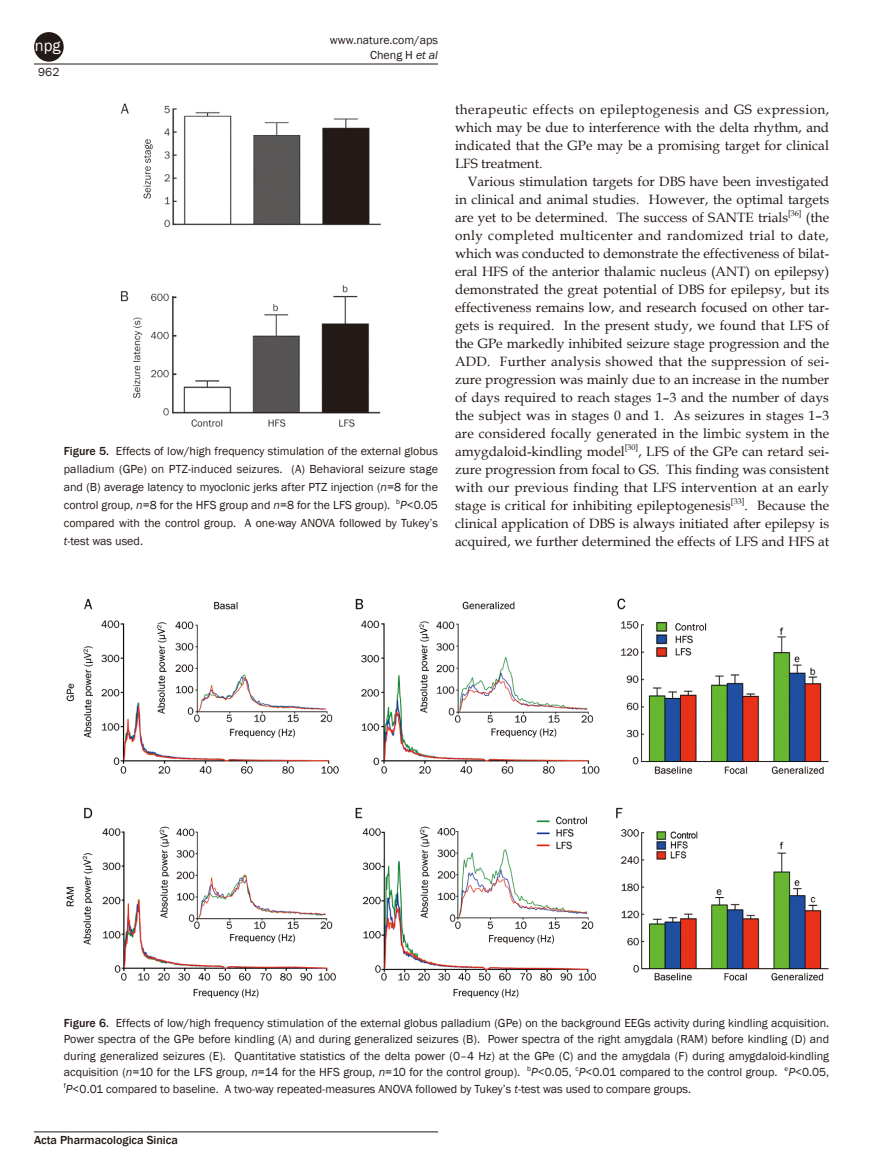
<style>
.page{position:relative;width:893px;height:1170px;background:#fff}
.page>*{position:absolute;margin:0;border:0;box-sizing:border-box;transform-origin:0 0}
.t1{font:16.5px "Franklin Gothic Book 2";color:#fff}
.英文正文{font:13.5px/18px "Book Antiqua";color:#231916;text-align:justify}
.无段头空英文正文{font:13.5px/18px "Book Antiqua";letter-spacing:.005em;color:#231916;text-align:justify}
.图表注{font:12px/18px "Franklin Gothic Book 2";color:#231916;text-align:justify}
.t2{font:500 12px "Franklin Gothic";color:#231916}
.s1{font-family:"Franklin Gothic Book Italic 2"}
.s2{font-family:"Franklin Gothic";font-weight:500}
.s3{font-family:"Book Antiqua 2"}
</style>
<div class="page">
<hr style="left:34px;top:64px;width:404px;height:1px;background:#231916">
<hr style="left:34px;top:1131px;width:404px;height:1px;background:#231916">
<div style="left:34px;top:32px;width:30px;height:30px;background:#231916;border-radius:50%"></div>
<img style="left:120px;top:103px;width:261px;height:324px">
<img style="left:66px;top:598px;width:763px;height:400px">
<p class="t1" style="left:35px;top:35px;width:27px">npg</p>
<p class="图表注" style="left:38px;top:63px;width:23px">962</p>
<p class="图表注" style="left:330px;top:32px;width:110px;line-height:15px;text-align:right">www.nature.com/aps<br>Cheng H <span class="s1">et al</span></p>
<p class="图表注" style="left:64px;top:442px;width:376px"><span class="s2">Figure 5.</span> Effects of low/high frequency stimulation of the external globus palladium (GPe) on PTZ-induced seizures. (A) Behavioral seizure stage and (B) average latency to myoclonic jerks after PTZ injection (<span class="s1">n</span>=8 for the control group, <span class="s1">n</span>=8 for the HFS group and <span class="s1">n</span>=8 for the LFS group). <sup>b</sup><span class="s1">P</span>&lt;0.05 compared with the control group. A one-way ANOVA followed by Tukey’s <span class="s1">t</span>-test was used.</p>
<p class="无段头空英文正文" style="left:455px;top:100px;width:376px">therapeutic effects on epileptogenesis and GS expression, which may be due to interference with the delta rhythm, and indicated that the GPe may be a promising target for clinical <span class="s3">LFS treatment.</span></p>
<p class="英文正文" style="left:455px;top:172px;width:376px;text-indent:13px"><span class="s3">Various stimulation targets for DBS have been investigated in clinical and animal studies. However, the optimal targets </span>are yet to be determined. The success of SANTE trials<sup>[36]</sup> (the only completed multicenter and randomized trial to date, which was conducted to demonstrate the effectiveness of bilat&shy;<span class="s3">eral HFS of the anterior thalamic nucleus (ANT) on epilepsy) </span>demonstrated the great potential of DBS for epilepsy, but its effectiveness remains low, and research focused on other tar&shy;<span class="s3">gets is required. In the present study, we found that LFS of </span>the GPe markedly inhibited seizure stage progression and the <span class="s3">ADD. Further analysis showed that the suppression of sei&shy;</span>zure progression was mainly due to an increase in the number of days required to reach stages 1–3 and the number of days the subject was in stages 0 and 1. As seizures in stages 1–3 are considered focally generated in the limbic system in the amygdaloid-kindling model<sup>[30]</sup><span class="s3">, LFS of the GPe can retard sei&shy;zure progression from focal to GS. This finding was consistent with our previous finding that LFS intervention at an early </span>stage is critical for inhibiting epileptogenesis<sup>[33]</sup>. Because the clinical application of DBS is always initiated after epilepsy is <span class="s3">acquired, we further determined the effects of LFS and HFS at</span></p>
<p class="图表注" style="left:64px;top:1014px;width:767px;line-height:16.5px"><span class="s2">Figure 6.</span> Effects of low/high frequency stimulation of the external globus palladium (GPe) on the background EEGs activity during kindling acquisition.<br>Power spectra of the GPe before kindling (A) and during generalized seizures (B). Power spectra of the right amygdala (RAM) before kindling (D) and during generalized seizures (E). Quantitative statistics of the delta power (0–4 Hz) at the GPe (C) and the amygdala (F) during amygdaloid-kindling acquisition (<span class="s1">n</span>=10 for the LFS group, <span class="s1">n</span>=14 for the HFS group, <span class="s1">n</span>=10 for the control group). <sup>b</sup><span class="s1">P</span>&lt;0.05, <sup>c</sup><span class="s1">P</span>&lt;0.01 compared to the control group. <sup>e</sup><span class="s1">P</span>&lt;0.05, <sup>f</sup><span class="s1">P</span>&lt;0.01 compared to baseline. A two-way repeated-measures ANOVA followed by Tukey’s <span class="s1">t</span>-test was used to compare groups.</p>
<p class="t2" style="left:34px;top:1132px;width:145px">Acta Pharmacologica Sinica</p>
</div>
